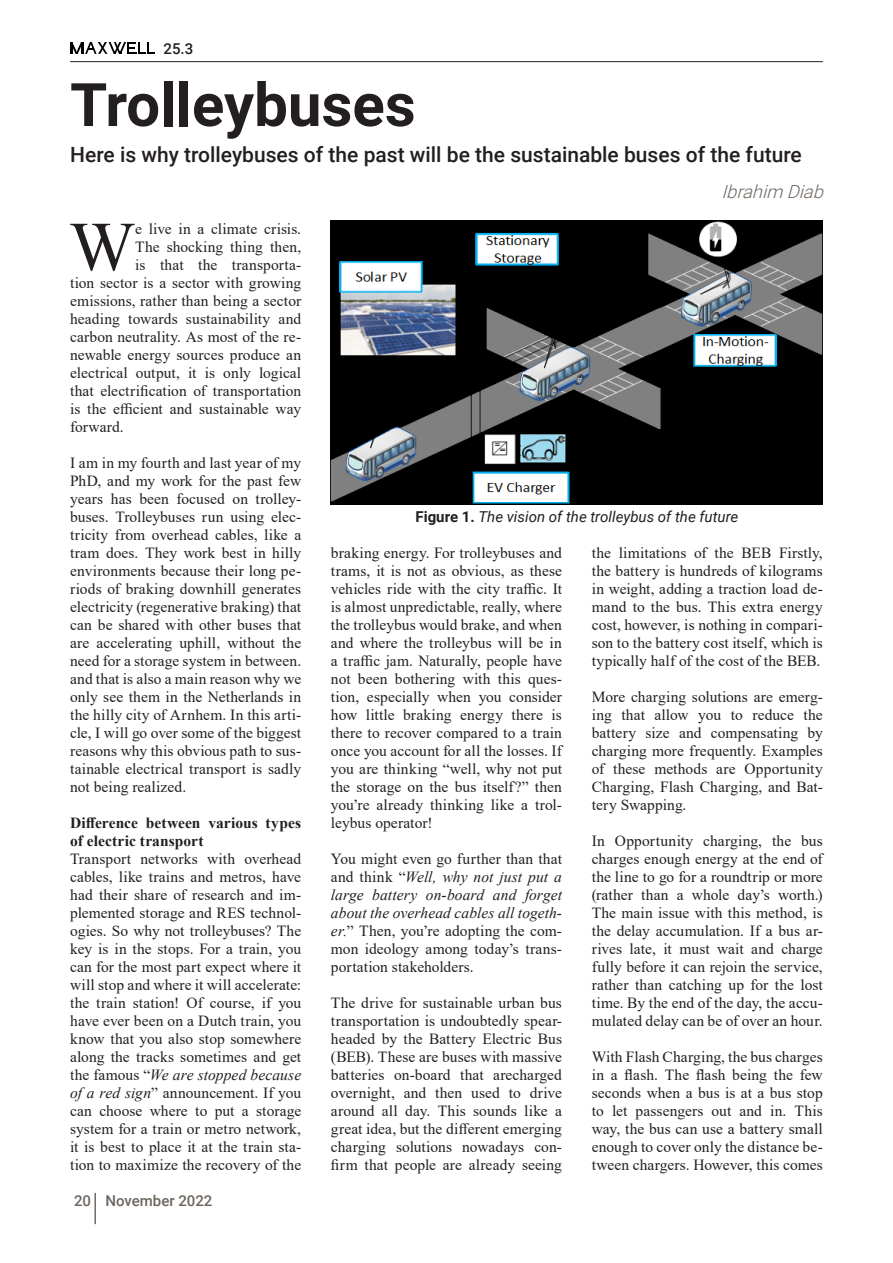
<style>
.page{position:relative;width:893px;height:1263px;background:#fff}
.page>*{position:absolute;margin:0;border:0;box-sizing:border-box;transform-origin:0 0}
.p-text-body{font:69.9px "Times New Roman";color:#231f20}
.p-title{font:700 60px "Roboto";color:#231f20}
.p-title-sub{font:500 21px "Roboto";color:#231f20}
.p-title-author{font:italic 300 18px "Roboto";color:#6d665f}
.p-text-body-2{font:15.45px/18px "Times New Roman";letter-spacing:.005em;color:#231f20;text-align:justify}
.p-text-body-3{font:700 15.45px/18px "Times New Roman";letter-spacing:.005em;color:#231f20}
.p-text-caption{font:italic 15px "Roboto";color:#231f20}
.t1{font:500 15px "Roboto";color:#6d665f}
.t2{font:500 15px "Roboto";color:#231f20}
.s1{font-style:italic}
.s2{font-weight:700;font-style:normal}
</style>
<div class="page">
<hr style="left:70px;top:61px;width:753px;height:1px;background:#231f20">
<img style="left:331px;top:220px;width:492px;height:285px">
<hr style="left:95px;top:1193px;width:1px;height:31px;background:#231f20">
<svg style="left:70px;top:42px;width:85px;height:12px"></svg>
<p class="t2" style="left:164px;top:38px;width:31px">25.3</p>
<p class="p-title" style="left:70px;top:63px;width:347px">Trolleybuses</p>
<p class="p-title-sub" style="left:70px;top:140px;width:733px">Here is why trolleybuses of the past will be the sustainable buses of the future</p>
<p class="p-text-body" style="left:69px;top:197px;width:67px">W</p>
<p class="p-text-body-2" style="left:135px;top:219px;width:167px">e live in a climate crisis.</p>
<p class="p-text-body-2" style="left:135px;top:237px;width:168px">The shocking thing then,</p>
<p class="p-text-body-2" style="left:135px;top:255px;width:168px">is that the transporta-</p>
<p class="p-text-body-2" style="left:70px;top:273px;width:233px">tion sector is a sector with growing</p>
<p class="p-text-body-2" style="left:70px;top:291px;width:233px">emissions, rather than being a sector</p>
<p class="p-text-body-2" style="left:70px;top:309px;width:232px">heading towards sustainability and</p>
<p class="p-text-body-2" style="left:70px;top:327px;width:233px">carbon neutrality. As most of the re-</p>
<p class="p-text-body-2" style="left:70px;top:345px;width:233px">newable energy sources produce an</p>
<p class="p-text-body-2" style="left:70px;top:363px;width:233px">electrical output, it is only logical</p>
<p class="p-text-body-2" style="left:70px;top:381px;width:233px">that electrification of transportation</p>
<p class="p-text-body-2" style="left:70px;top:399px;width:233px">is the efficient and sustainable way</p>
<p class="p-text-body-2" style="left:70px;top:417px;width:55px">forward.</p>
<p class="p-text-body-2" style="left:70px;top:453px;width:233px">I am in my fourth and last year of my PhD, and my work for the past few years has been focused on trolley&shy;buses. Trolleybuses run using elec&shy;tricity from overhead cables, like a tram does. They work best in hilly environments because their long pe&shy;riods of braking downhill generates electricity (regenerative braking) that can be shared with other buses that are accelerating uphill, without the need for a storage system in between. and that is also a main reason why we only see them in the Netherlands in the hilly city of Arnhem. In this arti&shy;cle, I will go over some of the biggest reasons why this obvious path to sus&shy;tainable electrical transport is sadly not being realized.</p>
<p class="p-text-body-3" style="left:70px;top:813px;width:233px">Difference between various types of electric transport</p>
<p class="p-text-body-2" style="left:70px;top:849px;width:233px">Transport networks with overhead cables, like trains and metros, have had their share of research and im&shy;plemented storage and RES technol&shy;ogies. So why not trolleybuses? The key is in the stops. For a train, you can for the most part expect where it will stop and where it will accelerate: the train station! Of course, if you have ever been on a Dutch train, you know that you also stop somewhere along the tracks sometimes and get the famous “<span class="s1">We are stopped because of a red sign</span>” announcement. If you can choose where to put a storage system for a train or metro network, it is best to place it at the train sta&shy;tion to maximize the recovery of the</p>
<p class="t1" style="left:74px;top:1190px;width:19px">20</p>
<p class="t1" style="left:105px;top:1190px;width:109px">November 2022</p>
<p class="p-title-author" style="left:721px;top:179px;width:109px">Ibrahim Diab</p>
<p class="p-text-caption" style="left:415px;top:506px;width:324px"><span class="s2">Figure 1.</span> The vision of the trolleybus of the future</p>
<p class="p-text-body-2" style="left:331px;top:543px;width:233px">braking energy. For trolleybuses and trams, it is not as obvious, as these vehicles ride with the city traffic. It is almost unpredictable, really, where the trolleybus would brake, and when and where the trolleybus will be in a traffic jam. Naturally, people have not been bothering with this ques&shy;tion, especially when you consider how little braking energy there is there to recover compared to a train once you account for all the losses. If you are thinking “well, why not put the storage on the bus itself?” then you’re already thinking like a trol&shy;leybus operator!</p>
<p class="p-text-body-2" style="left:331px;top:849px;width:233px">You might even go further than that and think “<span class="s1">Well, why not just put a large battery on-board and forget about the overhead cables all togeth&shy;er.</span>” Then, you’re adopting the com&shy;mon ideology among today’s trans&shy;portation stakeholders.</p>
<p class="p-text-body-2" style="left:331px;top:993px;width:233px">The drive for sustainable urban bus transportation is undoubtedly spear&shy;headed by the Battery Electric Bus (BEB). These are buses with massive batteries on-board that arecharged overnight, and then used to drive around all day. This sounds like a great idea, but the different emerging charging solutions nowadays con&shy;firm that people are already seeing</p>
<p class="p-text-body-2" style="left:592px;top:543px;width:233px">the limitations of the BEB Firstly, the battery is hundreds of kilograms in weight, adding a traction load de&shy;mand to the bus. This extra energy cost, however, is nothing in compari&shy;son to the battery cost itself, which is typically half of the cost of the BEB.</p>
<p class="p-text-body-2" style="left:592px;top:687px;width:233px">More charging solutions are emerg&shy;ing that allow you to reduce the battery size and compensating by charging more frequently. Examples of these methods are Opportunity Charging, Flash Charging, and Bat&shy;tery Swapping.</p>
<p class="p-text-body-2" style="left:592px;top:831px;width:233px">In Opportunity charging, the bus charges enough energy at the end of the line to go for a roundtrip or more (rather than a whole day’s worth.)<br>The main issue with this method, is the delay accumulation. If a bus ar&shy;rives late, it must wait and charge fully before it can rejoin the service, rather than catching up for the lost time. By the end of the day, the accu&shy;mulated delay can be of over an hour.</p>
<p class="p-text-body-2" style="left:592px;top:1047px;width:233px">With Flash Charging, the bus charges in a flash. The flash being the few seconds when a bus is at a bus stop to let passengers out and in. This way, the bus can use a battery small enough to cover only the distance be&shy;tween chargers. However, this comes</p>
</div>
